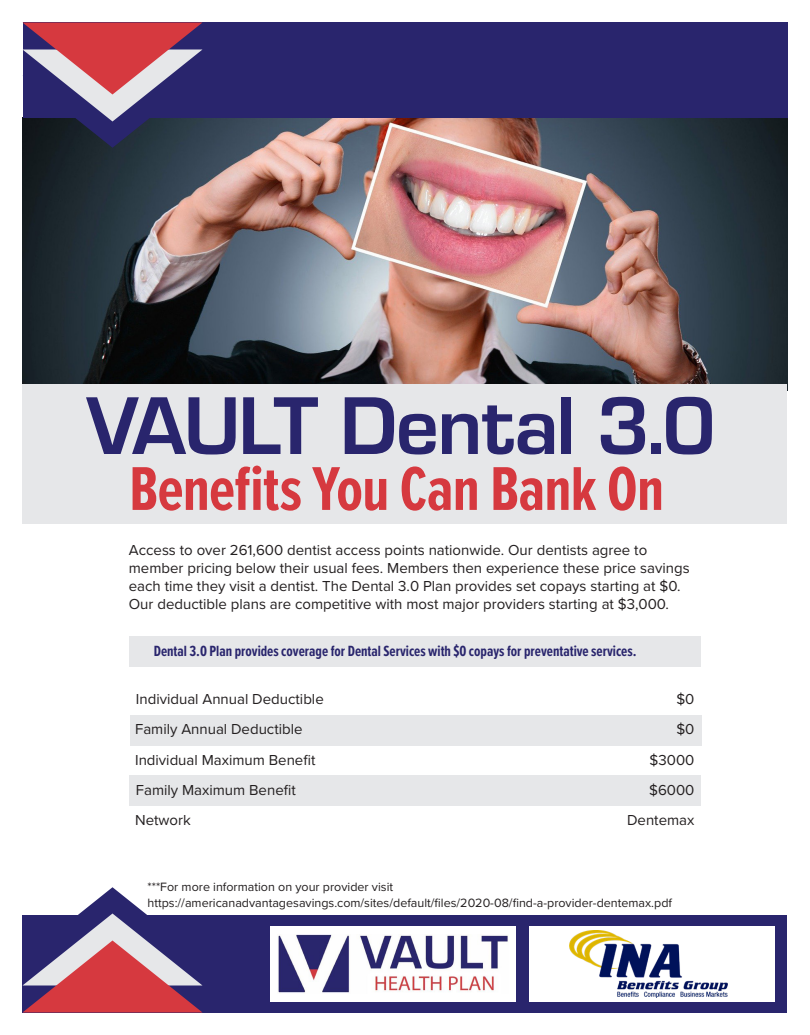
<style>
.page{position:relative;width:810px;height:1035px;background:#fff}
.page>*{position:absolute;margin:0;border:0;box-sizing:border-box;transform-origin:0 0}
.t1{font:700 85px "Eurostile";letter-spacing:-.025em;color:#29256d}
.t2{font:700 64px "Proxima Nova Ex Cn";letter-spacing:-.01em;color:#d6393f}
.t3{font:700 15.25px "Proxima Nova Ex Cn";color:#29256d}
.t4{font:15px/18px "Proxima Nova";color:#231f20}
.t5{font:12.5px "Proxima Nova";color:#231f20}
</style>
<div class="page">
<img style="left:23px;top:118px;width:765px;height:267px">
<div style="left:22px;top:385px;width:766px;height:139px;background:#e6e7e9"></div>
<div style="left:129px;top:636px;width:572px;height:30px;background:#e6e7e9"></div>
<div style="left:130px;top:715px;width:572px;height:30px;background:#e6e7e9"></div>
<div style="left:129px;top:775px;width:572px;height:30px;background:#e6e7e9"></div>
<div style="left:23px;top:22px;width:765px;height:96px;background:#29256d"></div>
<svg style="left:22px;top:22px;width:180px;height:126px"></svg>
<div style="left:22px;top:915px;width:766px;height:97px;background:#29256d"></div>
<svg style="left:22px;top:887px;width:180px;height:125px"></svg>
<div style="left:529px;top:926px;width:246px;height:76px;background:#fff"></div>
<div style="left:270px;top:926px;width:246px;height:76px;background:#fff"></div>
<img style="left:278px;top:935px;width:231px;height:58px">
<img style="left:569px;top:930px;width:158px;height:68px">
<p class="t1" style="left:86px;top:365px;width:631px">VAULT Dental 3.0</p>
<p class="t2" style="left:129px;top:442px;width:536px">Benefits You Can Bank On</p>
<p class="t4" style="left:129px;top:541px;width:562px">Access to over 261,600 dentist access points nationwide. Our dentists agree to member pricing below their usual fees. Members then experience these price savings each time they visit a dentist. The Dental 3.0 Plan provides set copays starting at $0.<br>Our deductible plans are competitive with most major providers starting at $3,000.</p>
<p class="t3" style="left:154px;top:640px;width:484px">Dental 3.0 Plan provides coverage for Dental Services with $0 copays for preventative services.</p>
<p class="t4" style="left:136px;top:690px;width:189px">Individual Annual Deductible</p>
<p class="t4" style="left:676px;top:690px;width:20px">$0</p>
<p class="t4" style="left:676px;top:720px;width:20px">$0</p>
<p class="t4" style="left:650px;top:750px;width:46px">$3000</p>
<p class="t4" style="left:649px;top:780px;width:47px">$6000</p>
<p class="t4" style="left:627px;top:810px;width:69px">Dentemax</p>
<p class="t4" style="left:135px;top:720px;width:169px">Family Annual Deductible</p>
<p class="t4" style="left:135px;top:750px;width:182px">Individual Maximum Benefit</p>
<p class="t4" style="left:136px;top:780px;width:161px">Family Maximum Benefit</p>
<p class="t4" style="left:135px;top:810px;width:57px">Network</p>
<p class="t5" style="left:148px;top:878px;width:247px">***For more information on your provider visit</p>
<p class="t5" style="left:148px;top:894px;width:526px">https://americanadvantagesavings.com/sites/default/files/2020-08/find-a-provider-dentemax.pdf</p>
</div>
